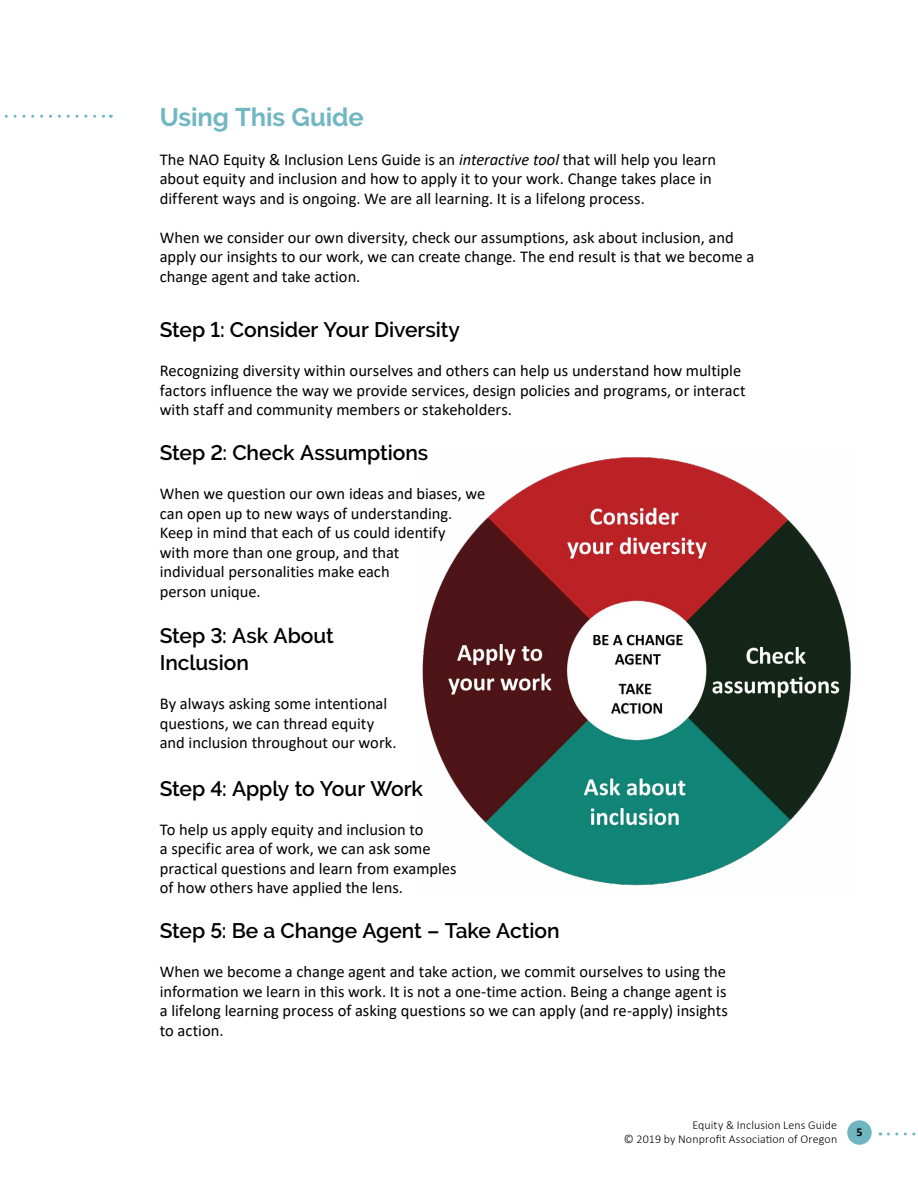
<style>
.page{position:relative;width:918px;height:1188px;background:#fff}
.page>*{position:absolute;margin:0;border:0;box-sizing:border-box;transform-origin:0 0}
.t1{font:700 25.5px "Raleway";letter-spacing:-.005em;color:#71b7c2}
.Subheader__Black{font:600 21px/27px "Raleway";color:#000}
.Body_text{font:16.5px/19.5px "Calibri";color:#000}
.t2{font:300 12px/14.4px "Calibri";letter-spacing:.01em;color:#000;text-align:right}
.t3{font:700 12px "Calibri";color:#000}
.s1{font-style:italic}
</style>
<div class="page">
<div style="left:847px;top:1120px;width:25px;height:25px;background:#70b6c1;border-radius:50%"></div>
<svg style="left:888px;top:1132px;width:28px;height:4px"></svg>
<img style="left:422px;top:457px;width:429px;height:429px">
<svg style="left:4px;top:115px;width:107px;height:3px"></svg>
<h1 class="t1" style="left:160px;top:102px;width:206px">Using This Guide</h1>
<p class="Body_text" style="left:160px;top:149px;width:558px">The NAO Equity &amp; Inclusion Lens Guide is an <span class="s1">interactive tool</span> that will help you learn about equity and inclusion and how to apply it to your work. Change takes place in different ways and is ongoing. We are all learning. It is a lifelong process.</p>
<p class="Body_text" style="left:160px;top:227px;width:596px">When we consider our own diversity, check our assumptions, ask about inclusion, and apply our insights to our work, we can create change. The end result is that we become a change agent and take action.</p>
<h2 class="Subheader__Black" style="left:160px;top:317px;width:302px">Step 1: Consider Your Diversity</h2>
<p class="Body_text" style="left:160px;top:361px;width:587px">Recognizing diversity within ourselves and others can help us understand how multiple factors influence the way we provide services, design policies and programs, or interact with staff and community members or stakeholders.</p>
<h2 class="Subheader__Black" style="left:160px;top:440px;width:270px">Step 2: Check Assumptions</h2>
<p class="Body_text" style="left:160px;top:484px;width:327px">When we question our own ideas and biases, we can open up to new ways of understanding.<br>Keep in mind that each of us could identify<br>with more than one group, and that<br>individual personalities make each<br>person unique.</p>
<h2 class="Subheader__Black" style="left:160px;top:623px;width:176px">Step 3: Ask About<br>Inclusion</h2>
<p class="Body_text" style="left:160px;top:694px;width:238px">By always asking some intentional questions, we can thread equity and inclusion throughout our work.</p>
<h2 class="Subheader__Black" style="left:160px;top:775px;width:265px">Step 4: Apply to Your Work</h2>
<p class="Body_text" style="left:160px;top:819px;width:298px">To help us apply equity and inclusion to<br>a specific area of work, we can ask some practical questions and learn from examples of how others have applied the lens.</p>
<h2 class="Subheader__Black" style="left:160px;top:917px;width:401px">Step 5: Be a Change Agent – Take Action</h2>
<p class="Body_text" style="left:160px;top:961px;width:570px;text-align:justify">When we become a change agent and take action, we commit ourselves to using the information we learn in this work. It is not a one-time action. Being a change agent is a lifelong learning process of asking questions so we can apply (and re-apply) insights to action.</p>
<p class="t2" style="left:624px;top:1117px;width:215px">Equity &amp; Inclusion Lens Guide<br>© 2019 by Nonprofit Association of Oregon</p>
<p class="t3" style="left:856px;top:1123px;width:8px">5</p>
</div>
